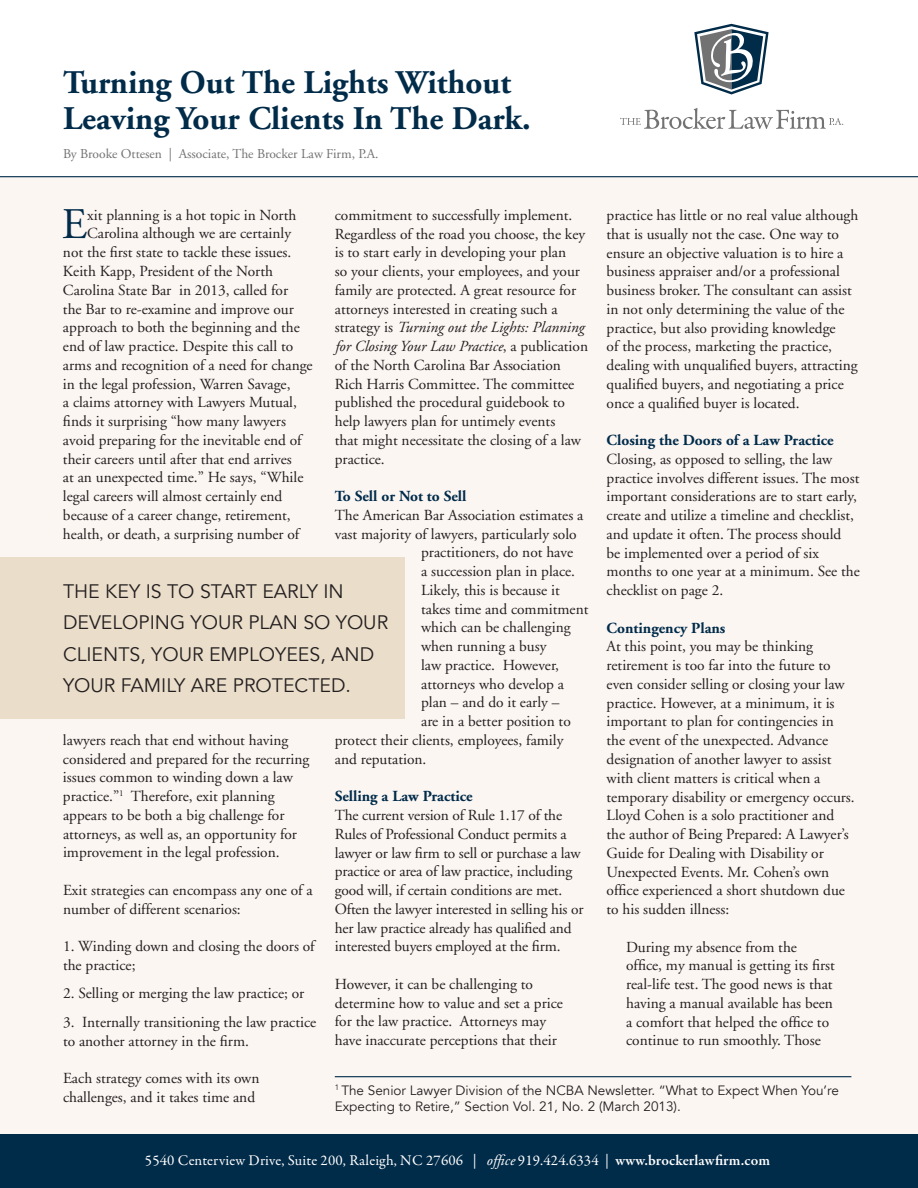
<style>
.page{position:relative;width:918px;height:1188px;background:#fff}
.page>*{position:absolute;margin:0;border:0;box-sizing:border-box;transform-origin:0 0}
.t1{font:43.65px "Adobe Garamond";color:#002b49}
.t2{font:700 33px "Adobe Garamond";color:#002b49}
.t3{font:19.5px/31.5px "Avenir";color:#231f20}
.t4{font:15.3px/18.8px "Adobe Garamond";color:#231f20}
.t5{font:700 15.3px "Adobe Garamond";color:#002b49}
.t6{font:15px "Garamond Premr Pro";letter-spacing:.01em;color:#fff}
.t7{font:13.5px/16.2px "Avenir";color:#231f20}
.t8{font:13.5px "Adobe Garamond";color:#717271}
.s1{font-style:italic}
.s2{font-family:"Adobe Garamond";font-style:italic}
.s3{font-weight:600}
</style>
<div class="page">
<div style="left:0;top:177px;width:918px;height:966px;background:#fcf6f3"></div>
<svg style="left:694px;top:24px;width:75px;height:70px"></svg>
<svg style="left:620px;top:108px;width:223px;height:21px"></svg>
<div style="left:0;top:1134px;width:918px;height:54px;background:#002b49"></div>
<div style="left:0;top:557px;width:405px;height:162px;background:#eaddc9"></div>
<hr style="left:0;top:176px;width:918px;height:1px;background:#002b49">
<hr style="left:335px;top:1076px;width:516px;height:1px;background:#002b49">
<p class="t2" style="left:63px;top:65px;width:450px">Turning Out The Lights Without</p>
<p class="t2" style="left:63px;top:101px;width:469px">Leaving Your Clients In The Dark.</p>
<p class="t8" style="left:63px;top:147px;width:317px">By Brooke Ottesen | Associate, The Brocker Law Firm, P.A.</p>
<p class="t1" style="left:62px;top:201px;width:27px">E</p>
<p class="t4" style="left:87px;top:206px;width:211px">xit planning is a hot topic in North</p>
<p class="t4" style="left:335px;top:206px;width:255px">commitment to successfully implement.<br>Regardless of the road you choose, the key is to start early in developing your plan<br>so your clients, your employees, and your family are protected. A great resource for attorneys interested in creating such a strategy is <span class="s1">Turning out the Lights: Planning for Closing Your Law Practice</span>, a publication of the North Carolina Bar Association Rich Harris Committee. The committee published the procedural guidebook to help lawyers plan for untimely events<br>that might necessitate the closing of a law practice.</p>
<p class="t5" style="left:335px;top:488px;width:133px">To Sell or Not to Sell</p>
<p class="t4" style="left:335px;top:506px;width:250px">The American Bar Association estimates a</p>
<p class="t4" style="left:335px;top:525px;width:243px">vast majority of lawyers, particularly solo</p>
<p class="t4" style="left:421px;top:544px;width:154px">practitioners, do not have</p>
<p class="t4" style="left:421px;top:562px;width:156px">a succession plan in place.</p>
<p class="t4" style="left:421px;top:581px;width:140px">Likely, this is because it</p>
<p class="t4" style="left:421px;top:600px;width:169px">takes time and commitment</p>
<p class="t4" style="left:421px;top:619px;width:151px">which can be challenging</p>
<p class="t4" style="left:421px;top:637px;width:127px">when running a busy</p>
<p class="t4" style="left:421px;top:656px;width:139px">law practice. However,</p>
<p class="t4" style="left:421px;top:675px;width:144px">attorneys who develop a</p>
<p class="t4" style="left:421px;top:694px;width:140px">plan – and do it early –</p>
<p class="t4" style="left:421px;top:712px;width:151px">are in a better position to</p>
<p class="t4" style="left:335px;top:731px;width:230px">protect their clients, employees, family</p>
<p class="t4" style="left:335px;top:750px;width:93px">and reputation.</p>
<p class="t5" style="left:335px;top:788px;width:139px">Selling a Law Practice</p>
<p class="t4" style="left:335px;top:806px;width:250px">The current version of Rule 1.17 of the Rules of Professional Conduct permits a lawyer or law firm to sell or purchase a law practice or area of law practice, including good will, if certain conditions are met.<br>Often the lawyer interested in selling his or her law practice already has qualified and interested buyers employed at the firm.</p>
<p class="t4" style="left:335px;top:975px;width:230px">However, it can be challenging to determine how to value and set a price for the law practice. Attorneys may have inaccurate perceptions that their</p>
<p class="t4" style="left:607px;top:206px;width:253px">practice has little or no real value although that is usually not the case. One way to ensure an objective valuation is to hire a business appraiser and/or a professional business broker. The consultant can assist in not only determining the value of the practice, but also providing knowledge<br>of the process, marketing the practice, dealing with unqualified buyers, attracting qualified buyers, and negotiating a price once a qualified buyer is located.</p>
<p class="t5" style="left:607px;top:432px;width:229px">Closing the Doors of a Law Practice</p>
<p class="t4" style="left:607px;top:450px;width:255px">Closing, as opposed to selling, the law practice involves different issues. The most important considerations are to start early, create and utilize a timeline and checklist, and update it often. The process should<br>be implemented over a period of six months to one year at a minimum. See the checklist on page 2.</p>
<p class="t5" style="left:607px;top:620px;width:120px">Contingency Plans</p>
<p class="t4" style="left:607px;top:638px;width:250px">At this point, you may be thinking retirement is too far into the future to even consider selling or closing your law practice. However, at a minimum, it is important to plan for contingencies in the event of the unexpected. Advance designation of another lawyer to assist with client matters is critical when a temporary disability or emergency occurs.<br>Lloyd Cohen is a solo practitioner and the author of Being Prepared: A Lawyer’s Guide for Dealing with Disability or Unexpected Events. Mr. Cohen’s own office experienced a short shutdown due to his sudden illness:</p>
<p class="t4" style="left:626px;top:938px;width:210px">During my absence from the office, my manual is getting its first real-life test. The good news is that having a manual available has been a comfort that helped the office to continue to run smoothly. Those</p>
<p class="t4" style="left:87px;top:225px;width:205px">Carolina although we are certainly</p>
<p class="t4" style="left:63px;top:243px;width:230px">not the first state to tackle these issues.</p>
<p class="t4" style="left:63px;top:262px;width:212px">Keith Kapp, President of the North</p>
<p class="t4" style="left:63px;top:281px;width:227px">Carolina State Bar in 2013, called for</p>
<p class="t4" style="left:63px;top:300px;width:232px">the Bar to re-examine and improve our</p>
<p class="t4" style="left:63px;top:318px;width:238px">approach to both the beginning and the</p>
<p class="t4" style="left:63px;top:337px;width:232px">end of law practice. Despite this call to</p>
<p class="t4" style="left:63px;top:356px;width:251px">arms and recognition of a need for change</p>
<p class="t4" style="left:63px;top:375px;width:229px">in the legal profession, Warren Savage,</p>
<p class="t4" style="left:63px;top:393px;width:235px">a claims attorney with Lawyers Mutual,</p>
<p class="t4" style="left:63px;top:412px;width:225px">finds it surprising “how many lawyers</p>
<p class="t4" style="left:63px;top:431px;width:240px">avoid preparing for the inevitable end of</p>
<p class="t4" style="left:63px;top:450px;width:230px">their careers until after that end arrives</p>
<p class="t4" style="left:63px;top:469px;width:242px">at an unexpected time.” He says, “While</p>
<p class="t4" style="left:63px;top:487px;width:221px">legal careers will almost certainly end</p>
<p class="t4" style="left:63px;top:506px;width:229px">because of a career change, retirement,</p>
<p class="t4" style="left:63px;top:525px;width:238px">health, or death, a surprising number of</p>
<p class="t3" style="left:63px;top:575px;width:327px">THE KEY IS TO START EARLY IN<br>DEVELOPING YOUR PLAN SO YOUR<br>CLIENTS, YOUR EMPLOYEES, AND<br>YOUR FAMILY ARE PROTECTED.</p>
<p class="t4" style="left:63px;top:731px;width:248px">lawyers reach that end without having considered and prepared for the recurring issues common to winding down a law practice.”<sup>1</sup> Therefore, exit planning appears to be both a big challenge for attorneys, as well as, an opportunity for improvement in the legal profession.</p>
<p class="t4" style="left:63px;top:881px;width:251px">Exit strategies can encompass any one of a number of different scenarios:</p>
<p class="t4" style="left:63px;top:937px;width:253px">1. Winding down and closing the doors of the practice;</p>
<p class="t4" style="left:63px;top:984px;width:243px">2. Selling or merging the law practice; or</p>
<p class="t4" style="left:63px;top:1013px;width:255px">3. Internally transitioning the law practice to another attorney in the firm.</p>
<p class="t4" style="left:63px;top:1069px;width:198px">Each strategy comes with its own challenges, and it takes time and</p>
<p class="t7" style="left:335px;top:1082px;width:506px"><sup>1</sup> The Senior Lawyer Division of the NCBA Newsletter. “What to Expect When You’re<br>Expecting to Retire,” Section Vol. 21, No. 2 (March 2013).</p>
<p class="t6" style="left:145px;top:1151px;width:627px">5540 Centerview Drive, Suite 200, Raleigh, NC 27606 | <span class="s2">office</span> 919.424.6334 | <span class="s3">www.brockerlawfirm.com</span></p>
</div>
